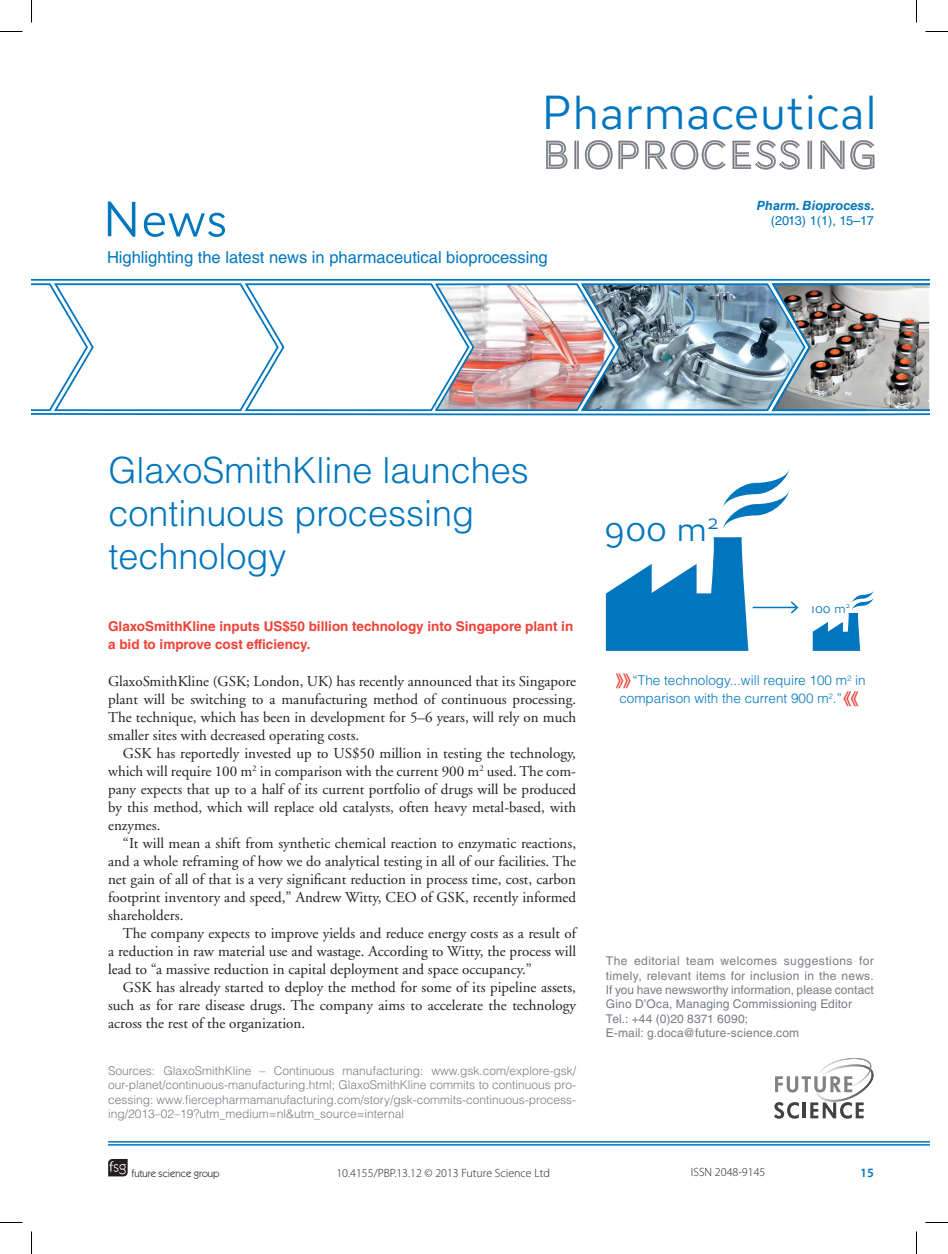
<style>
.page{position:relative;width:948px;height:1254px;background:#fff}
.page>*{position:absolute;margin:0;border:0;box-sizing:border-box;transform-origin:0 0}
.t1{font:300 51px "AW Conqueror Sans";color:#0076be}
.t2{font:300 49.5px "AW Conqueror Sans";color:#0076be}
.t3{font:45px "AW Conqueror Inline";color:#ee4237}
.t4{font:300 36px/43.2px "Helvetica LT Std";color:#0076be}
.t5{font:300 36px "AW Conqueror Sans";color:#0076be}
.t6{font:16.5px "Helvetica LT Std";color:#0076be}
.t7{font:15px/18px "Adobe Garamond";color:#231f20;text-align:justify}
.t8{font:700 13.5px/18px "Helvetica LT Std";color:#ee4237}
.t9{font:300 13.5px/18px "Helvetica LT Std";color:#0076be}
.t10{font:300 13.5px "AW Conqueror Sans";color:#0076be}
.t11{font:italic 700 12.75px "Helvetica LT Std";color:#0076be}
.t12{font:12.75px "Helvetica LT Std";letter-spacing:-.04em;color:#0076be}
.t13{font:600 12.75px "Myriad Pro";color:#0076be}
.t14{font:300 12px/14.4px "Helvetica LT Std";color:#787c82;text-align:justify}
.t15{font:12px/14.4px "Helvetica LT Std";letter-spacing:.015em;color:#787c82}
.t16{font:300 12px "Myriad Pro";color:#231f20}
.t17{font:10.5px "Itc Kabel";color:#231f20}
</style>
<div class="page">
<svg style="left:108px;top:1159px;width:20px;height:17px"></svg>
<hr style="left:108px;top:1144px;width:821px;height:1px;background:#0076be">
<hr style="left:108px;top:1141px;width:821px;height:1px;background:#0076be">
<svg style="left:546px;top:141px;width:21px;height:28px"></svg>
<hr style="left:577px;top:141px;width:2px;height:28px;background:#787c82">
<svg style="left:577px;top:141px;width:1px;height:28px"></svg>
<hr style="left:574px;top:141px;width:2px;height:28px;background:#787c82">
<svg style="left:584px;top:140px;width:28px;height:29px"></svg>
<svg style="left:618px;top:141px;width:20px;height:28px"></svg>
<svg style="left:645px;top:140px;width:80px;height:29px"></svg>
<svg style="left:732px;top:140px;width:67px;height:29px"></svg>
<hr style="left:810px;top:141px;width:2px;height:28px;background:#787c82">
<svg style="left:810px;top:141px;width:1px;height:28px"></svg>
<hr style="left:807px;top:141px;width:2px;height:28px;background:#787c82">
<svg style="left:820px;top:141px;width:24px;height:28px"></svg>
<svg style="left:850px;top:140px;width:24px;height:29px"></svg>
<svg style="left:774px;top:1058px;width:99px;height:60px"></svg>
<svg style="left:606px;top:537px;width:142px;height:114px"></svg>
<svg style="left:722px;top:470px;width:67px;height:59px"></svg>
<svg style="left:812px;top:591px;width:61px;height:60px"></svg>
<hr style="left:752px;top:607px;width:45px;height:1px;background:#0076be">
<svg style="left:789px;top:601px;width:10px;height:13px"></svg>
<hr style="left:32px;top:279px;width:897px;height:2px;background:#0076be">
<img style="left:32px;top:283px;width:897px;height:133px">
<svg style="left:0;top:31px;width:22px;height:1px"></svg>
<svg style="left:925px;top:31px;width:22px;height:1px"></svg>
<svg style="left:0;top:1222px;width:22px;height:1px"></svg>
<svg style="left:925px;top:1222px;width:22px;height:1px"></svg>
<svg style="left:31px;top:0;width:1px;height:23px"></svg>
<svg style="left:31px;top:1231px;width:1px;height:23px"></svg>
<svg style="left:916px;top:0;width:1px;height:23px"></svg>
<svg style="left:916px;top:1231px;width:1px;height:23px"></svg>
<h2 class="t2" style="left:540px;top:72px;width:338px">Pharmaceutical</h2>
<h1 class="t1" style="left:102px;top:177px;width:127px">News</h1>
<p class="t6" style="left:107px;top:248px;width:442px">Highlighting the latest news in pharmaceutical bioprocessing</p>
<p class="t11" style="left:756px;top:198px;width:119px">Pharm. Bioprocess.</p>
<p class="t12" style="left:770px;top:213px;width:105px">(2013) 1(1), 15–17</p>
<h3 class="t4" style="left:108px;top:448px;width:422px">GlaxoSmithKline launches continuous processing technology</h3>
<p class="t8" style="left:108px;top:617px;width:466px">GlaxoSmithKline inputs US$50 billion technology into Singapore plant in a bid to improve cost efficiency.</p>
<p class="t7" style="left:108px;top:673px;width:469px">GlaxoSmithKline (GSK; London, UK) has recently announced that its Singapore plant will be switching to a manufacturing method of continuous processing.<br>The technique, which has been in development for 5–6 years, will rely on much smaller sites with decreased operating costs.</p>
<p class="t7" style="left:108px;top:745px;width:469px;text-indent:15px">GSK has reportedly invested up to US$50 million in testing the technology, which will require 100 m<sup>2</sup> in comparison with the current 900 m<sup>2</sup> used. The com&shy;pany expects that up to a half of its current portfolio of drugs will be produced by this method, which will replace old catalysts, often heavy metal-based, with enzymes.</p>
<p class="t7" style="left:108px;top:835px;width:469px;text-indent:15px">“It will mean a shift from synthetic chemical reaction to enzymatic reactions, and a whole reframing of how we do analytical testing in all of our facilities. The net gain of all of that is a very significant reduction in process time, cost, carbon footprint inventory and speed,” Andrew Witty, CEO of GSK, recently informed shareholders.</p>
<p class="t7" style="left:108px;top:925px;width:469px;text-indent:15px">The company expects to improve yields and reduce energy costs as a result of a reduction in raw material use and wastage. According to Witty, the process will lead to “a massive reduction in capital deployment and space occupancy.”</p>
<p class="t7" style="left:108px;top:979px;width:469px;text-indent:15px">GSK has already started to deploy the method for some of its pipeline assets, such as for rare disease drugs. The company aims to accelerate the technology across the rest of the organization.</p>
<p class="t14" style="left:108px;top:1063px;width:469px">Sources: GlaxoSmithKline – Continuous manufacturing: www.gsk.com/explore-gsk/ our-planet/continuous-manufacturing.html; GlaxoSmithKline commits to continuous pro&shy;cessing: www.fiercepharmamanufacturing.com/story/gsk-commits-continuous-process&shy;ing/2013–02–19?utm_medium=nl&amp;utm_source=internal</p>
<h3 class="t5" style="left:603px;top:499px;width:117px">900 m<sup>2</sup></h3>
<p class="t10" style="left:811px;top:597px;width:40px">100 m<sup>2</sup></p>
<h3 class="t3" style="left:614px;top:659px;width:20px">»</h3>
<p class="t9" style="left:619px;top:671px;width:248px;text-indent:13px">“The technology...will require 100 m<sup>2</sup> in comparison with the current 900 m<sup>2</sup>.”</p>
<h3 class="t3" style="left:841px;top:677px;width:20px">«</h3>
<p class="t15" style="left:606px;top:953px;width:269px">The editorial team welcomes suggestions for timely, relevant items for inclusion in the news.<br>If you have newsworthy information, please contact Gino D’Oca, Managing Commissioning Editor Tel.: +44 (0)20 8371 6090;<br>E-mail: g.doca@future-science.com</p>
<p class="t17" style="left:131px;top:1166px;width:90px">future science group</p>
<p class="t16" style="left:336px;top:1166px;width:215px">10.4155/PBP.13.12 © 2013 Future Science Ltd</p>
<p class="t16" style="left:691px;top:1165px;width:76px">ISSN 2048-9145</p>
<p class="t13" style="left:860px;top:1164px;width:15px">15</p>
</div>
